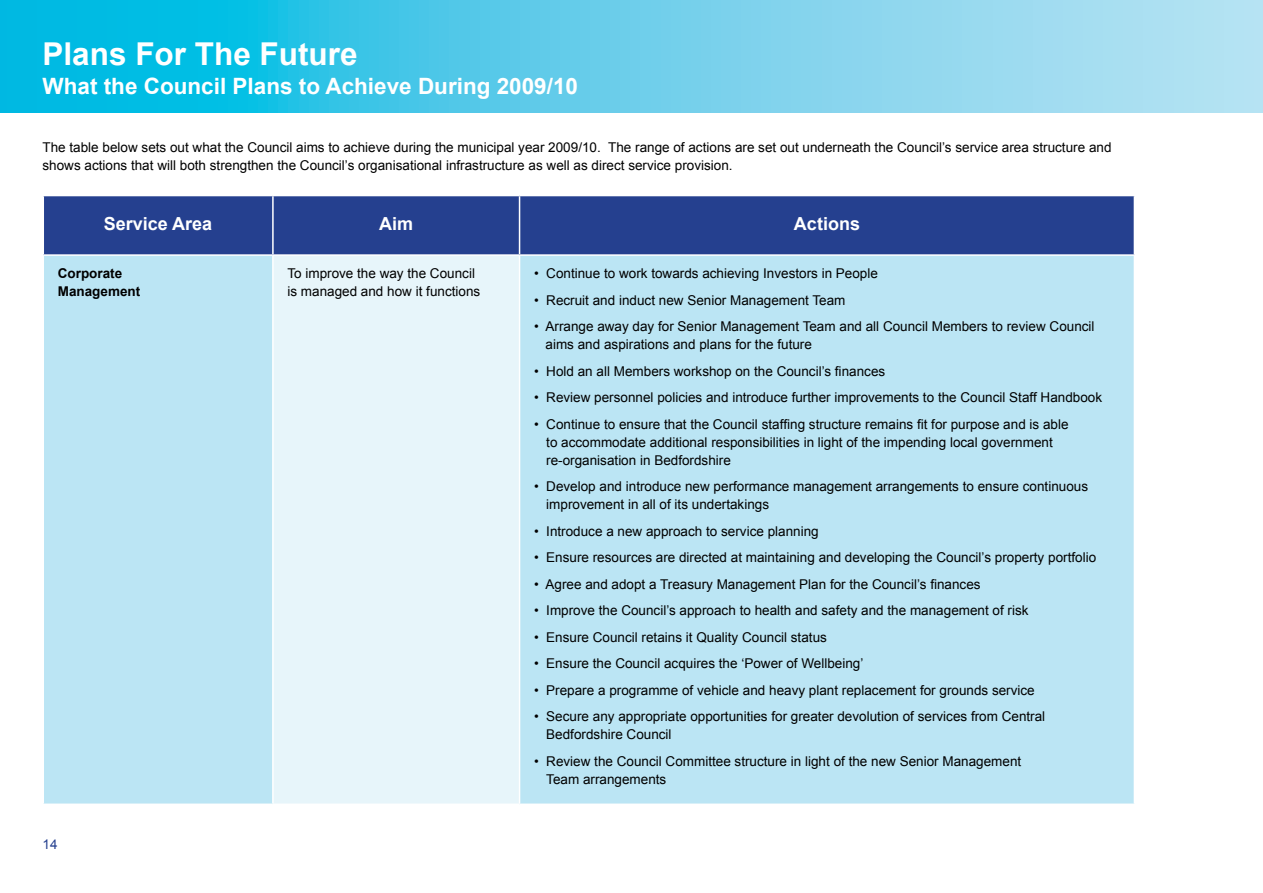
<style>
.page{position:relative;width:1263px;height:893px;background:#fff}
.page>*{position:absolute;margin:0;border:0;box-sizing:border-box;transform-origin:0 0}
.t1{font:700 31.5px "Arial";color:#fff}
.t2{font:700 22.5px "Arial";color:#fff}
.t3{font:700 18px "Arial";color:#fff}
.t4{font:13.5px/18px "Arial";color:#000}
.t5{font:700 13.5px/18px "Arial";color:#000}
.t6{font:13.5px "Arial";color:#25408f}
</style>
<div class="page">
<svg style="left:0;top:0;width:1263px;height:113px;background:#5fcdea"></svg>
<div style="left:44px;top:196px;width:1090px;height:58px;background:#25408f"></div>
<div style="left:44px;top:256px;width:1090px;height:547px;background:#bbe5f4"></div>
<div style="left:273px;top:255px;width:246px;height:549px;background:#e7f5fa"></div>
<hr style="left:272px;top:196px;width:2px;height:58px;background:#fff">
<hr style="left:519px;top:196px;width:1px;height:58px;background:#fff">
<hr style="left:273px;top:254px;width:246px;height:2px;background:#fff">
<hr style="left:272px;top:256px;width:2px;height:547px;background:#fff">
<hr style="left:519px;top:256px;width:1px;height:547px;background:#fff">
<hr style="left:273px;top:803px;width:246px;height:2px;background:#fff">
<h1 class="t1" style="left:43px;top:34px;width:317px">Plans For The Future</h1>
<h2 class="t2" style="left:43px;top:71px;width:537px">What the Council Plans to Achieve During 2009/10</h2>
<p class="t4" style="left:43px;top:139px;width:1070px">The table below sets out what the Council aims to achieve during the municipal year 2009/10. The range of actions are set out underneath the Council’s service area structure and shows actions that will both strengthen the Council’s organisational infrastructure as well as direct service provision.</p>
<h3 class="t3" style="left:104px;top:211px;width:110px">Service Area</h3>
<h3 class="t3" style="left:379px;top:211px;width:36px">Aim</h3>
<h3 class="t3" style="left:794px;top:211px;width:68px">Actions</h3>
<p class="t5" style="left:58px;top:265px;width:84px">Corporate<br>Management</p>
<p class="t4" style="left:287px;top:265px;width:194px">To improve the way the Council is managed and how it functions</p>
<p class="t4" style="left:534px;top:265px;width:345px">• Continue to work towards achieving Investors in People</p>
<p class="t4" style="left:534px;top:291px;width:313px">• Recruit and induct new Senior Management Team</p>
<p class="t4" style="left:545px;top:318px;width:550px;text-indent:-11px">• Arrange away day for Senior Management Team and all Council Members to review Council aims and aspirations and plans for the future</p>
<p class="t4" style="left:534px;top:362px;width:353px">• Hold an all Members workshop on the Council’s finances</p>
<p class="t4" style="left:534px;top:389px;width:570px">• Review personnel policies and introduce further improvements to the Council Staff Handbook</p>
<p class="t4" style="left:546px;top:415px;width:524px;text-indent:-12px">• Continue to ensure that the Council staffing structure remains fit for purpose and is able to accommodate additional responsibilities in light of the impending local government re-organisation in Bedfordshire</p>
<p class="t4" style="left:546px;top:478px;width:543px;text-indent:-12px">• Develop and introduce new performance management arrangements to ensure continuous improvement in all of its undertakings</p>
<p class="t4" style="left:534px;top:522px;width:286px">• Introduce a new approach to service planning</p>
<p class="t4" style="left:534px;top:549px;width:564px">• Ensure resources are directed at maintaining and developing the Council’s property portfolio</p>
<p class="t4" style="left:534px;top:575px;width:448px">• Agree and adopt a Treasury Management Plan for the Council’s finances</p>
<p class="t4" style="left:534px;top:602px;width:496px">• Improve the Council’s approach to health and safety and the management of risk</p>
<p class="t4" style="left:534px;top:628px;width:294px">• Ensure Council retains it Quality Council status</p>
<p class="t4" style="left:534px;top:655px;width:331px">• Ensure the Council acquires the ‘Power of Wellbeing’</p>
<p class="t4" style="left:534px;top:681px;width:502px">• Prepare a programme of vehicle and heavy plant replacement for grounds service</p>
<p class="t4" style="left:546px;top:708px;width:500px;text-indent:-12px">• Secure any appropriate opportunities for greater devolution of services from Central<br>Bedfordshire Council</p>
<p class="t4" style="left:546px;top:752px;width:476px;text-indent:-12px">• Review the Council Committee structure in light of the new Senior Management<br>Team arrangements</p>
<p class="t6" style="left:43px;top:836px;width:17px">14</p>
</div>
